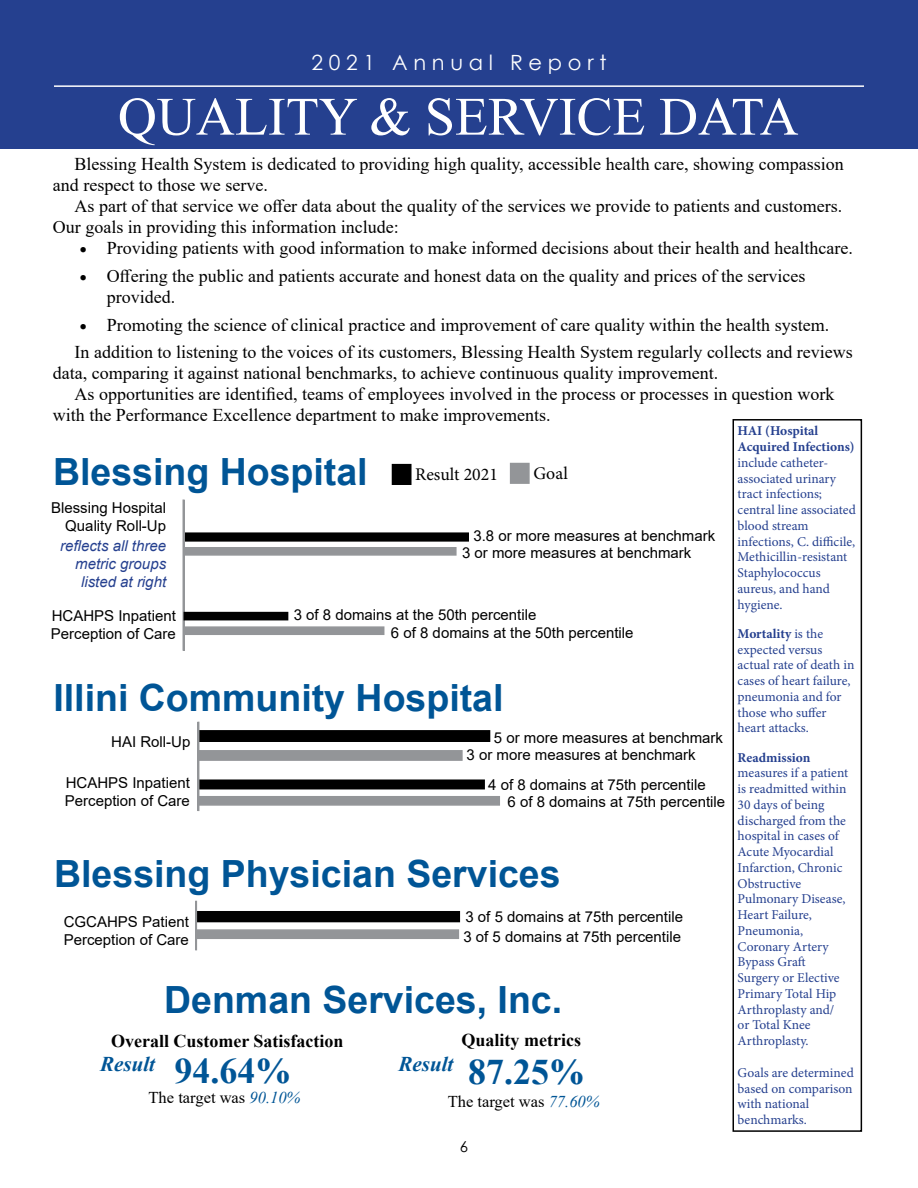
<style>
.page{position:relative;width:918px;height:1188px;background:#fff}
.page>*{position:absolute;margin:0;border:0;box-sizing:border-box;transform-origin:0 0}
.t1{font:54px "Times New Roman";color:#fff}
.t2{font:700 37.5px "Arial";color:#005596}
.t3{font:700 36px "Times New Roman";color:#005596}
.t4{font:italic 700 21px "Times New Roman";color:#005596}
.t5{font:21px "Century Gothic";letter-spacing:.27em;color:#fff}
.t6{font:18px/21px "Times New Roman";color:#000}
.t7{font:700 18px "Times New Roman";color:#000}
.t8{font:17.85px "Minion Pro";color:#000}
.t9{font:16.5px "Times New Roman";color:#000}
.t10{font:15px/18px "Arial";color:#000}
.t11{font:italic 15px/18px "Arial";color:#25408f;text-align:right}
.t12{font:15px "Century Gothic";color:#000}
.t13{font:13.5px/15.8px "Minion Pro";color:#25408f}
.t14{font:700 13.5px/15.8px "Minion Pro";color:#25408f}
.s1{font-weight:700}
.s2{font-style:normal;font-size:36px}
.s3{font-style:italic;color:#005596}
</style>
<div class="page">
<div style="left:0;top:0;width:918px;height:148px;background:#25408f"></div>
<hr style="left:54px;top:85px;width:810px;height:2px;background:#fff">
<div style="left:196px;top:912px;width:263px;height:10px;background:#000"></div>
<div style="left:196px;top:911px;width:264px;height:11px;border:2px solid #000"></div>
<div style="left:733px;top:419px;width:129px;height:713px;border:2px solid #000"></div>
<div style="left:510px;top:463px;width:20px;height:21px;background:#939598;border:1px solid #939598"></div>
<div style="left:392px;top:465px;width:19px;height:19px;background:#000"></div>
<div style="left:392px;top:464px;width:20px;height:21px;border:1px solid #000"></div>
<div style="left:195px;top:901px;width:2px;height:49px;border:1px solid #939598"></div>
<div style="left:196px;top:929px;width:263px;height:10px;background:#939598;border:2px solid #939598"></div>
<div style="left:184px;top:533px;width:284px;height:8px;background:#000"></div>
<div style="left:183px;top:532px;width:286px;height:10px;border:2px solid #000"></div>
<div style="left:185px;top:547px;width:272px;height:9px;background:#939598;border:2px solid #939598"></div>
<div style="left:198px;top:780px;width:286px;height:9px;background:#000"></div>
<div style="left:198px;top:779px;width:287px;height:10px;border:2px solid #000"></div>
<div style="left:199px;top:731px;width:291px;height:10px;background:#000"></div>
<div style="left:198px;top:730px;width:292px;height:12px;border:2px solid #000"></div>
<div style="left:198px;top:796px;width:302px;height:10px;background:#939598;border:2px solid #939598"></div>
<div style="left:199px;top:750px;width:264px;height:11px;background:#939598;border:2px solid #939598"></div>
<div style="left:197px;top:722px;width:2px;height:89px;border:1px solid #939598"></div>
<div style="left:183px;top:500px;width:2px;height:151px;border:1px solid #939598"></div>
<div style="left:184px;top:613px;width:104px;height:7px;background:#000"></div>
<div style="left:184px;top:612px;width:104px;height:8px;border:2px solid #000"></div>
<div style="left:185px;top:626px;width:199px;height:9px;background:#939598;border:2px solid #939598"></div>
<p class="t5" style="left:312px;top:47px;width:296px">2021 Annual Report</p>
<h1 class="t1" style="left:118px;top:78px;width:682px">QUALITY &amp; SERVICE DATA</h1>
<p class="t6" style="left:53px;top:153px;width:792px;text-indent:22px">Blessing Health System is dedicated to providing high quality, accessible health care, showing compassion and respect to those we serve.</p>
<p class="t6" style="left:53px;top:195px;width:791px;text-indent:22px">As part of that service we offer data about the quality of the services we provide to patients and customers.<br>Our goals in providing this information include:</p>
<p class="t6" style="left:80px;top:237px;width:774px">• Providing patients with good information to make informed decisions about their health and healthcare.</p>
<p class="t6" style="left:107px;top:265px;width:700px;text-indent:-27px">• Offering the public and patients accurate and honest data on the quality and prices of the services provided.</p>
<p class="t6" style="left:75px;top:310px;width:780px;line-height:27.8px">• Promoting the science of clinical practice and improvement of care quality within the health system.<br>In addition to listening to the voices of its customers, Blessing Health System regularly collects and reviews</p>
<p class="t6" style="left:53px;top:362px;width:667px">data, comparing it against national benchmarks, to achieve continuous quality improvement.</p>
<p class="t6" style="left:75px;top:383px;width:761px">As opportunities are identified, teams of employees involved in the process or processes in question work</p>
<p class="t6" style="left:53px;top:404px;width:499px">with the Performance Excellence department to make improvements.</p>
<p class="t14" style="left:738px;top:423px;width:118px">HAI (Hospital<br>Acquired Infections)</p>
<p class="t13" style="left:738px;top:455px;width:120px">include catheter&shy;associated urinary tract infections; central line associated blood stream infections, C. difficile,<br>Methicillin-resistant<br>Staphylococcus aureus, and hand hygiene.</p>
<p class="t13" style="left:738px;top:626px;width:118px"><span class="s1">Mortality</span> is the expected versus actual rate of death in cases of heart failure, pneumonia and for those who suffer heart attacks.</p>
<p class="t14" style="left:738px;top:749px;width:74px">Readmission</p>
<p class="t13" style="left:738px;top:765px;width:112px">measures if a patient is readmitted within<br>30 days of being discharged from the hospital in cases of<br>Acute Myocardial<br>Infarction, Chronic<br>Obstructive<br>Pulmonary Disease,<br>Heart Failure,<br>Pneumonia,<br>Coronary Artery<br>Bypass Graft<br>Surgery or Elective<br>Primary Total Hip<br>Arthroplasty and/ or Total Knee<br>Arthroplasty.</p>
<p class="t13" style="left:738px;top:1065px;width:118px">Goals are determined based on comparison with national benchmarks.</p>
<h2 class="t2" style="left:53px;top:446px;width:316px">Blessing Hospital</h2>
<p class="t8" style="left:415px;top:463px;width:84px">Result 2021</p>
<p class="t8" style="left:533px;top:461px;width:36px">Goal</p>
<p class="t10" style="left:51px;top:498px;width:117px;text-align:right">Blessing Hospital<br>Quality Roll-Up</p>
<p class="t11" style="left:60px;top:537px;width:107px">reflects all three metric groups listed at right</p>
<p class="t10" style="left:462px;top:527px;width:255px;line-height:17.2px;text-indent:11px">3.8 or more measures at benchmark<br>3 or more measures at benchmark</p>
<p class="t10" style="left:51px;top:606px;width:127px">HCAHPS Inpatient<br>Perception of Care</p>
<p class="t10" style="left:391px;top:605px;width:244px;text-indent:-97px">3 of 8 domains at the 50th percentile<br>6 of 8 domains at the 50th percentile</p>
<h2 class="t2" style="left:53px;top:671px;width:452px">Illini Community Hospital</h2>
<p class="t10" style="left:111px;top:733px;width:81px">HAI Roll-Up</p>
<p class="t10" style="left:494px;top:729px;width:231px">5 or more measures at benchmark</p>
<p class="t10" style="left:508px;top:776px;width:219px;line-height:17px;text-indent:-19px">4 of 8 domains at 75th percentile<br>6 of 8 domains at 75th percentile</p>
<p class="t10" style="left:467px;top:746px;width:231px">3 or more measures at benchmark</p>
<p class="t10" style="left:65px;top:774px;width:127px">HCAHPS Inpatient<br>Perception of Care</p>
<h2 class="t2" style="left:54px;top:847px;width:508px">Blessing Physician Services</h2>
<p class="t10" style="left:64px;top:913px;width:127px">CGCAHPS Patient<br>Perception of Care</p>
<p class="t10" style="left:463px;top:907px;width:221px;line-height:20px">3 of 5 domains at 75th percentile<br>3 of 5 domains at 75th percentile</p>
<h2 class="t2" style="left:164px;top:974px;width:400px">Denman Services, Inc.</h2>
<p class="t7" style="left:462px;top:1027px;width:121px">Quality metrics</p>
<p class="t4" style="left:399px;top:1049px;width:188px">Result <span class="s2">87.25%</span></p>
<p class="t9" style="left:448px;top:1089px;width:153px">The target was <span class="s3">77.60%</span></p>
<p class="t7" style="left:111px;top:1028px;width:234px">Overall Customer Satisfaction</p>
<p class="t4" style="left:100px;top:1049px;width:56px">Result</p>
<h3 class="t3" style="left:175px;top:1045px;width:118px">94.64%</h3>
<p class="t9" style="left:149px;top:1086px;width:153px">The target was <span class="s3">90.10%</span></p>
<p class="t12" style="left:460px;top:1136px;width:10px">6</p>
</div>
